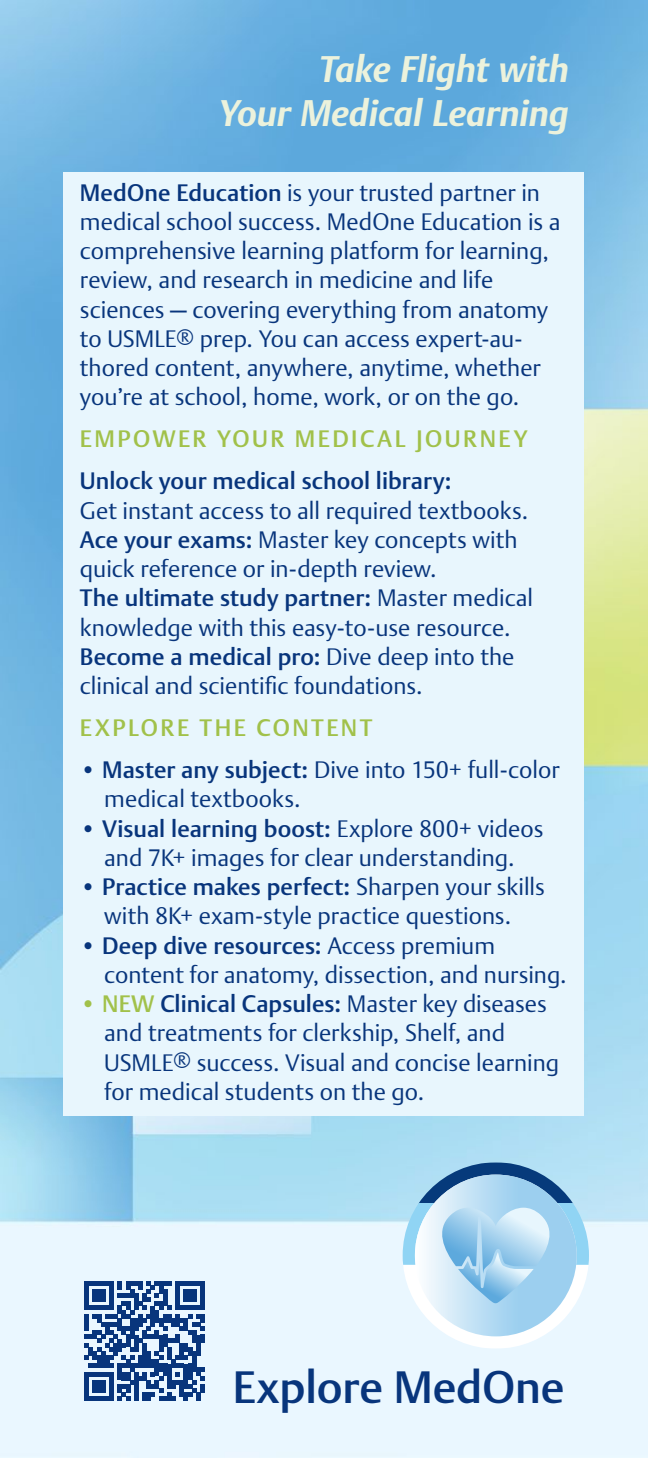
<style>
.page{position:relative;width:648px;height:1458px;background:#fff}
.page>*{position:absolute;margin:0;border:0;box-sizing:border-box;transform-origin:0 0}
.t1{font:500 45px "Thieme Argo 2011";letter-spacing:-.005em;color:#08357c}
.t2{font:italic 700 36px/43.2px "Thieme Argo 2011";letter-spacing:-.005em;color:#ecf2dc;text-align:right}
.t3{font:300 23.62px/29.2px "Thieme Argo 2011";color:#08357c}
.t4{font:500 23.62px "Thieme Argo 2011";letter-spacing:.105em;color:#a1c14a}
.t5{font:500 23.62px "Thieme Argo 2011";color:#08357c}
.s1{font-weight:500}
.s2{font-size:22.5px}
.s3{color:#a1c14a}
.s4{font-weight:500;color:#a1c14a}
</style>
<div class="page">
<img style="left:0;top:0;width:648px;height:1458px">
<svg style="left:85px;top:1281px;width:120px;height:120px;background:#5c7dad"></svg>
<div style="left:200px;top:1384px;width:5px;height:9px;background:#08357c"></div>
<div style="left:64px;top:172px;width:520px;height:944px;background:#e8f6fd"></div>
<svg style="left:403px;top:1162px;width:186px;height:41px;background:#85b5d5"></svg>
<svg style="left:403px;top:1203px;width:186px;height:62px"></svg>
<div style="left:403px;top:1265px;width:186px;height:84px;background:linear-gradient(to right,#f2faff,#f2faff)"></div>
<svg style="left:415px;top:1175px;width:162px;height:161px"></svg>
<svg style="left:435px;top:1196px;width:121px;height:108px;background:#add6f0"></svg>
<h2 class="t2" style="left:219px;top:48px;width:351px">Take Flight with<br>Your Medical Learning</h2>
<p class="t3" style="left:80px;top:177px;width:482px"><span class="s1">MedOne Education</span> is your trusted partner in medical school success. MedOne Education is a comprehensive learning platform for learning, review, and research in medicine and life sciences — covering everything from anatomy to USMLE<span class="s2">®</span> prep. You can access expert-au&shy;thored content, anywhere, anytime, whether you’re at school, home, work, or on the go.</p>
<p class="t4" style="left:80px;top:423px;width:449px">EMPOWER YOUR MEDICAL JOURNEY</p>
<p class="t5" style="left:80px;top:465px;width:373px">Unlock your medical school library:</p>
<p class="t3" style="left:80px;top:495px;width:455px">Get instant access to all required textbooks.<br><span class="s1">Ace your exams:</span> Master key concepts with quick reference or in-depth review.<br><span class="s1">The ultimate study partner:</span> Master medical knowledge with this easy-to-use resource.<br><span class="s1">Become a medical pro:</span> Dive deep into the clinical and scientific foundations.</p>
<p class="t4" style="left:80px;top:712px;width:294px">EXPLORE THE CONTENT</p>
<p class="t3" style="left:104px;top:755px;width:457px;text-indent:-24px">• <span class="s1">Master any subject:</span> Dive into 150+ full-color medical textbooks.</p>
<p class="t3" style="left:80px;top:813px;width:465px;text-align:center">• <span class="s1">Visual learning boost:</span> Explore 800+ videos and 7K+ images for clear understanding.</p>
<p class="t3" style="left:80px;top:872px;width:466px;text-align:center">• <span class="s1">Practice makes perfect:</span> Sharpen your skills with 8K+ exam-style practice questions.</p>
<p class="t3" style="left:104px;top:930px;width:464px;text-indent:-24px">• <span class="s1">Deep dive resources:</span> Access premium content for anatomy, dissection, and nursing.</p>
<p class="t3" style="left:104px;top:989px;width:456px;text-indent:-24px"><span class="s3">•</span> <span class="s4">NEW</span> <span class="s1">Clinical Capsules:</span> Master key diseases and treatments for clerkship, Shelf, and USMLE<span class="s2">®</span> success. Visual and concise learning for medical students on the go.</p>
<h1 class="t1" style="left:233px;top:1357px;width:333px">Explore MedOne</h1>
</div>
